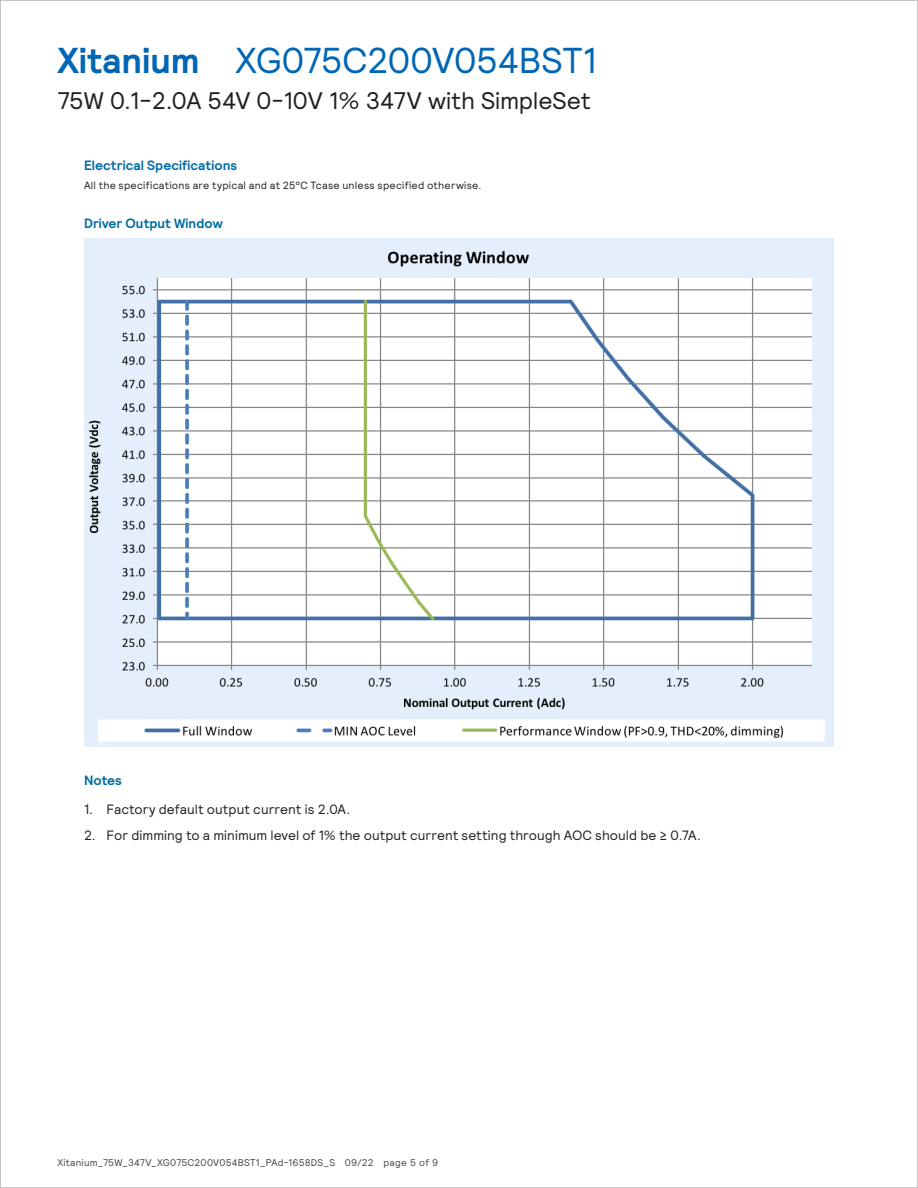
<style>
.page{position:relative;width:918px;height:1188px;background:#fff}
.page>*{position:absolute;margin:0;border:0;box-sizing:border-box;transform-origin:0 0}
.model_number_line_2{font:36px "Signify Relative";letter-spacing:-.015em;color:#0166b3}
.model_number_line_2-2{font:24px "Signify Relative";letter-spacing:-.005em;color:#231f20}
.Body_09{font:13.5px "Signify Relative";color:#231f20}
.Body_09-2{font:700 13.5px "Signify Relative";letter-spacing:.005em;color:#006ba3}
.Body_09-3{font:10.5px "Signify Relative";letter-spacing:.025em;color:#231f20}
.t1{font:9.75px "Signify Relative";letter-spacing:.02em;color:#454647}
.s1{font-weight:700}
</style>
<div class="page">
<img style="left:84px;top:239px;width:750px;height:508px">
<p class="model_number_line_2" style="left:57px;top:37px;width:541px"><span class="s1">Xitanium</span> XG075C200V054BST1</p>
<p class="model_number_line_2-2" style="left:57px;top:85px;width:535px">75W 0.1-2.0A 54V 0-10V 1% 347V with SimpleSet</p>
<p class="Body_09-2" style="left:84px;top:156px;width:155px">Electrical Specifications</p>
<p class="Body_09-3" style="left:84px;top:179px;width:399px">All the specifications are typical and at 25°C Tcase unless specified otherwise.</p>
<p class="Body_09-2" style="left:84px;top:215px;width:140px">Driver Output Window</p>
<p class="Body_09-2" style="left:84px;top:771px;width:40px">Notes</p>
<p class="Body_09" style="left:84px;top:800px;width:268px">1. Factory default output current is 2.0A.</p>
<p class="Body_09" style="left:84px;top:827px;width:619px">2. For dimming to a minimum level of 1% the output current setting through AOC should be ≥ 0.7A.</p>
<p class="t1" style="left:57px;top:1156px;width:382px">Xitanium_75W_347V_XG075C200V054BST1_PAd-1658DS_S 09/22 page 5 of 9</p>
</div>
